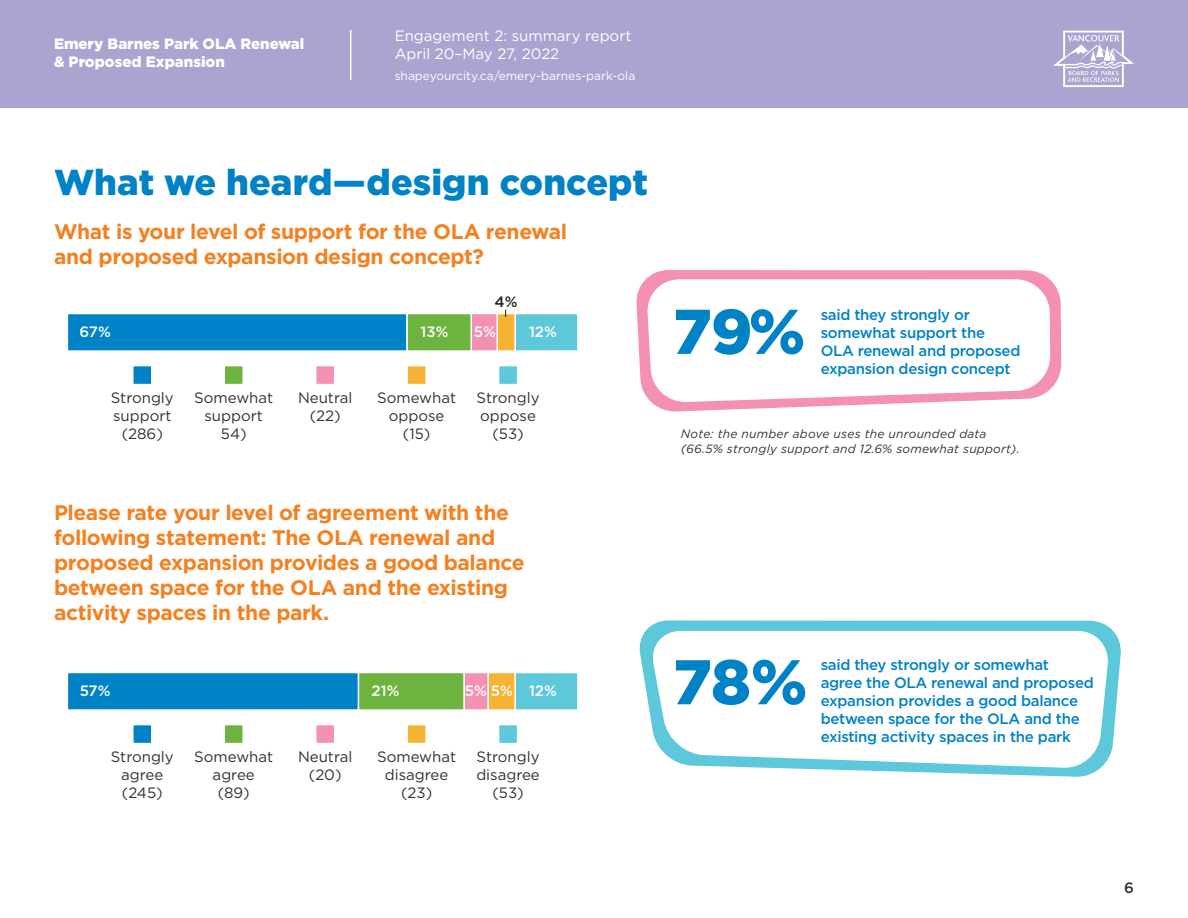
<style>
.page{position:relative;width:1188px;height:918px;background:#fff}
.page>*{position:absolute;margin:0;border:0;box-sizing:border-box;transform-origin:0 0}
.t1{font:900 63px "Gotham";color:#0082c7}
.VPB_H1{font:900 36px "Gotham";color:#0082c7}
.VPB_H2{font:700 21px/25.2px "Gotham";letter-spacing:-.02em;color:#f58020}
.t2{font:500 15px/18px "Gotham";letter-spacing:-.02em;color:#0082c7}
.Image{font:15px/18px "Gotham";color:#323031;text-align:center}
.t3{font:900 15px/18px "Gotham";color:#fff}
.t4{font:15px/18px "Gotham";color:#fff}
.Image-2{font:500 15px "Gotham";color:#fff}
.Image-3{font:500 15px "Gotham";color:#231f20}
.t5{font:500 15px "Gotham";color:#323031}
.t6{font:italic 12px/14.4px "Gotham";letter-spacing:.02em;color:#323031}
.t7{font:12px "Gotham";color:#fff}
</style>
<div class="page">
<div style="left:0;top:0;width:1188px;height:108px;background:#aca3d0"></div>
<svg style="left:1053px;top:31px;width:81px;height:56px"></svg>
<hr style="left:350px;top:30px;width:1px;height:50px;background:#fff">
<svg style="left:636px;top:270px;width:425px;height:142px;fill:#f490b1"></svg>
<svg style="left:639px;top:620px;width:482px;height:157px;fill:#5cc8d9"></svg>
<svg style="left:647px;top:279px;width:403px;height:124px"></svg>
<svg style="left:650px;top:631px;width:460px;height:137px"></svg>
<div style="left:515px;top:314px;width:63px;height:37px;background:#5cc8d9"></div>
<div style="left:514px;top:313px;width:65px;height:39px;border:2px solid #fff"></div>
<div style="left:497px;top:314px;width:18px;height:37px;background:#f5b333"></div>
<div style="left:497px;top:313px;width:19px;height:39px;border:2px solid #fff"></div>
<div style="left:471px;top:314px;width:26px;height:37px;background:#f490b1"></div>
<div style="left:470px;top:313px;width:28px;height:39px;border:2px solid #fff"></div>
<div style="left:407px;top:314px;width:64px;height:37px;background:#6db43f"></div>
<div style="left:406px;top:313px;width:66px;height:39px;border:2px solid #fff"></div>
<div style="left:67px;top:314px;width:340px;height:37px;background:#0082c7"></div>
<div style="left:67px;top:313px;width:341px;height:39px;border:2px solid #fff"></div>
<div style="left:133px;top:366px;width:19px;height:19px;background:#0082c7"></div>
<div style="left:132px;top:365px;width:21px;height:20px;border:2px solid #fff"></div>
<div style="left:224px;top:366px;width:19px;height:19px;background:#6db43f"></div>
<div style="left:224px;top:365px;width:20px;height:20px;border:2px solid #fff"></div>
<div style="left:316px;top:366px;width:19px;height:19px;background:#f490b1"></div>
<div style="left:315px;top:365px;width:20px;height:20px;border:2px solid #fff"></div>
<div style="left:407px;top:366px;width:19px;height:19px;background:#f5b333"></div>
<div style="left:406px;top:365px;width:21px;height:20px;border:2px solid #fff"></div>
<div style="left:499px;top:366px;width:19px;height:19px;background:#5cc8d9"></div>
<div style="left:498px;top:365px;width:20px;height:20px;border:2px solid #fff"></div>
<div style="left:515px;top:672px;width:63px;height:38px;background:#5cc8d9"></div>
<div style="left:514px;top:672px;width:65px;height:39px;border:2px solid #fff"></div>
<div style="left:488px;top:672px;width:27px;height:38px;background:#f5b333"></div>
<div style="left:487px;top:672px;width:29px;height:39px;border:2px solid #fff"></div>
<div style="left:464px;top:672px;width:24px;height:38px;background:#f490b1"></div>
<div style="left:463px;top:672px;width:26px;height:39px;border:2px solid #fff"></div>
<div style="left:358px;top:672px;width:106px;height:38px;background:#6db43f"></div>
<div style="left:358px;top:672px;width:107px;height:39px;border:2px solid #fff"></div>
<div style="left:67px;top:672px;width:291px;height:38px;background:#0082c7"></div>
<div style="left:67px;top:672px;width:292px;height:39px;border:2px solid #fff"></div>
<div style="left:133px;top:725px;width:19px;height:19px;background:#0082c7"></div>
<div style="left:132px;top:724px;width:21px;height:20px;border:2px solid #fff"></div>
<div style="left:224px;top:725px;width:19px;height:19px;background:#6db43f"></div>
<div style="left:224px;top:724px;width:20px;height:20px;border:2px solid #fff"></div>
<div style="left:316px;top:725px;width:19px;height:19px;background:#f490b1"></div>
<div style="left:315px;top:724px;width:20px;height:20px;border:2px solid #fff"></div>
<div style="left:407px;top:725px;width:19px;height:19px;background:#f5b333"></div>
<div style="left:406px;top:724px;width:21px;height:20px;border:2px solid #fff"></div>
<div style="left:499px;top:725px;width:19px;height:19px;background:#5cc8d9"></div>
<div style="left:498px;top:724px;width:20px;height:20px;border:2px solid #fff"></div>
<p class="t3" style="left:54px;top:34px;width:252px">Emery Barnes Park OLA Renewal &amp; Proposed Expansion</p>
<p class="t4" style="left:395px;top:26px;width:238px">Engagement 2: summary report<br>April 20–May 27, 2022</p>
<p class="t7" style="left:395px;top:69px;width:242px">shapeyourcity.ca/emery-barnes-park-ola</p>
<p class="VPB_H1" style="left:54px;top:161px;width:595px">What we heard—design concept</p>
<p class="VPB_H2" style="left:54px;top:218px;width:515px">What is your level of support for the OLA renewal and proposed expansion design concept?</p>
<p class="Image-3" style="left:495px;top:292px;width:24px">4%</p>
<p class="Image-2" style="left:79px;top:321px;width:33px">67%</p>
<p class="Image-2" style="left:420px;top:321px;width:29px">13%</p>
<p class="Image-2" style="left:474px;top:321px;width:24px">5%</p>
<p class="Image-2" style="left:529px;top:321px;width:29px">12%</p>
<p class="Image" style="left:111px;top:389px;width:65px">Strongly support (286)</p>
<p class="Image" style="left:194px;top:389px;width:80px">Somewhat support<br>54)</p>
<p class="Image" style="left:298px;top:389px;width:56px">Neutral (22)</p>
<p class="Image" style="left:377px;top:389px;width:80px">Somewhat oppose (15)</p>
<p class="Image" style="left:477px;top:389px;width:65px">Strongly oppose (53)</p>
<p class="VPB_H2" style="left:54px;top:499px;width:472px">Please rate your level of agreement with the following statement: The OLA renewal and proposed expansion provides a good balance between space for the OLA and the existing activity spaces in the park.</p>
<p class="Image-2" style="left:80px;top:680px;width:32px">57%</p>
<p class="Image-2" style="left:372px;top:680px;width:29px">21%</p>
<p class="Image-2" style="left:465px;top:680px;width:94px">5% 5% 12%</p>
<p class="Image" style="left:111px;top:748px;width:65px">Strongly agree (245)</p>
<p class="Image" style="left:194px;top:748px;width:80px">Somewhat agree<br>(89)</p>
<p class="Image" style="left:298px;top:748px;width:56px">Neutral (20)</p>
<p class="Image" style="left:377px;top:748px;width:80px">Somewhat disagree (23)</p>
<p class="Image" style="left:476px;top:748px;width:65px">Strongly disagree (53)</p>
<p class="t1" style="left:673px;top:295px;width:134px">79%</p>
<p class="t2" style="left:821px;top:306px;width:201px">said they strongly or somewhat support the<br>OLA renewal and proposed expansion design concept</p>
<p class="t6" style="left:681px;top:427px;width:340px">Note: the number above uses the unrounded data (66.5% strongly support and 12.6% somewhat support).</p>
<p class="t1" style="left:673px;top:646px;width:136px">78%</p>
<p class="t2" style="left:821px;top:656px;width:275px">said they strongly or somewhat agree the OLA renewal and proposed expansion provides a good balance between space for the OLA and the existing activity spaces in the park</p>
<p class="t5" style="left:1124px;top:878px;width:11px">6</p>
</div>
